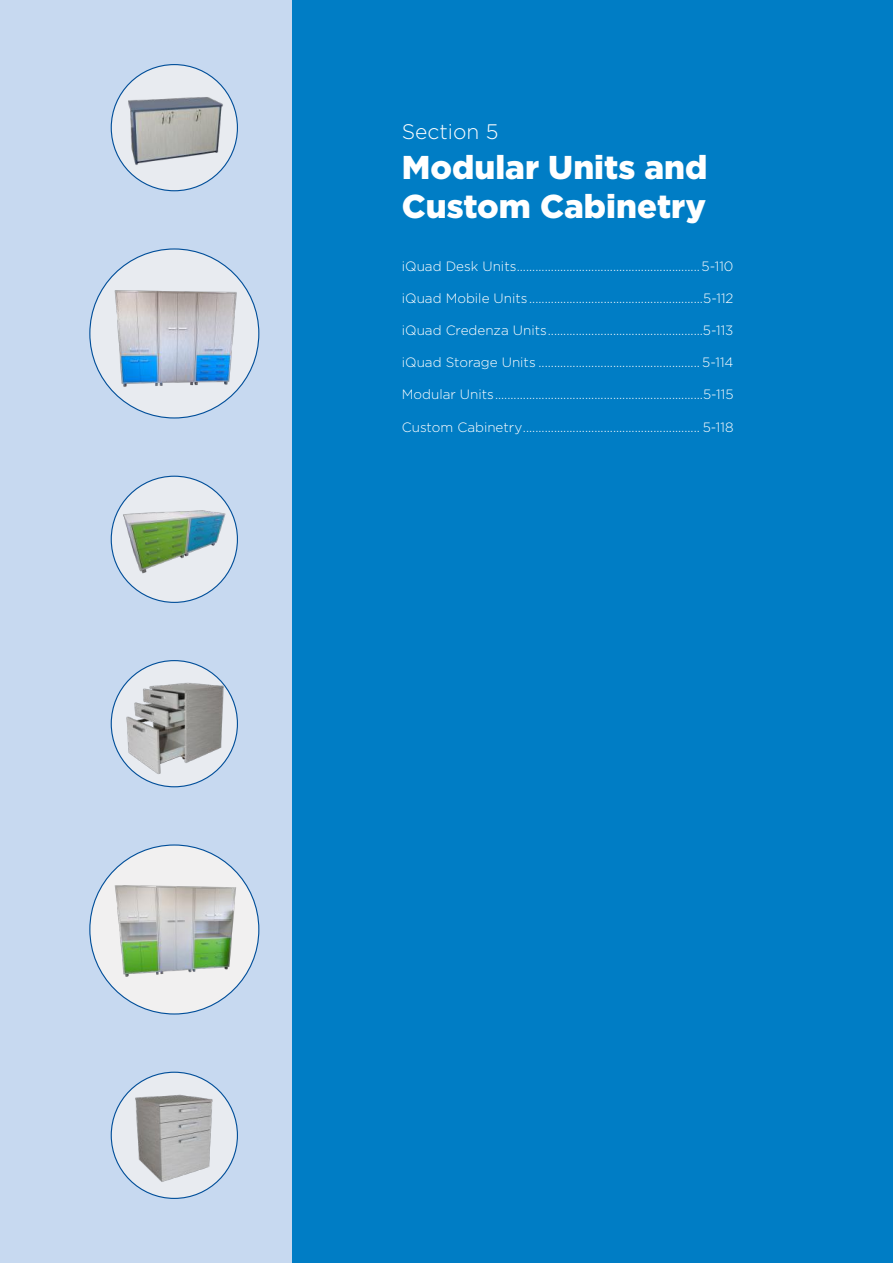
<style>
.page{position:relative;width:893px;height:1263px;background:#fff}
.page>*{position:absolute;margin:0;border:0;box-sizing:border-box;transform-origin:0 0}
.t1{font:900 33px/39.6px "Gotham";color:#fff}
.t2{font:300 21px "Gotham";color:#fff}
.t3{font:300 13.5px "Gotham";color:#fff}
</style>
<div class="page">
<div style="left:284px;top:0;width:609px;height:1263px;background:#007dc5"></div>
<div style="left:0;top:0;width:291px;height:1263px;background:#c7d9f0"></div>
<svg style="left:90px;top:249px;width:169px;height:169px;background:#dae1ea"></svg>
<img style="left:104px;top:271px;width:140px;height:140px">
<div style="left:90px;top:845px;width:169px;height:169px;background:#f1f0f0;border-radius:50%"></div>
<img style="left:104px;top:859px;width:140px;height:141px">
<div style="left:111px;top:476px;width:126px;height:126px;background:#e8ebf0;border-radius:50%"></div>
<img style="left:122px;top:510px;width:104px;height:67px">
<svg style="left:111px;top:661px;width:126px;height:126px"></svg>
<img style="left:115px;top:667px;width:119px;height:120px">
<svg style="left:111px;top:1072px;width:126px;height:126px;background:#d2dce8"></svg>
<img style="left:121px;top:1083px;width:107px;height:107px">
<svg style="left:111px;top:65px;width:126px;height:126px;background:#d1dbe7"></svg>
<img style="left:120px;top:73px;width:108px;height:109px">
<h2 class="t2" style="left:402px;top:118px;width:98px">Section 5</h2>
<h1 class="t1" style="left:402px;top:146px;width:307px">Modular Units and<br>Custom Cabinetry</h1>
<p class="t3" style="left:402px;top:258px;width:333px">iQuad Desk Units...........................................................5-110</p>
<p class="t3" style="left:402px;top:290px;width:333px">iQuad Mobile Units........................................................5-112</p>
<p class="t3" style="left:402px;top:322px;width:333px">iQuad Credenza Units..................................................5-113</p>
<p class="t3" style="left:402px;top:354px;width:333px">iQuad Storage Units .................................................... 5-114</p>
<p class="t3" style="left:402px;top:386px;width:333px">Modular Units...................................................................5-115</p>
<p class="t3" style="left:402px;top:418px;width:333px">Custom Cabinetry......................................................... 5-118</p>
</div>
